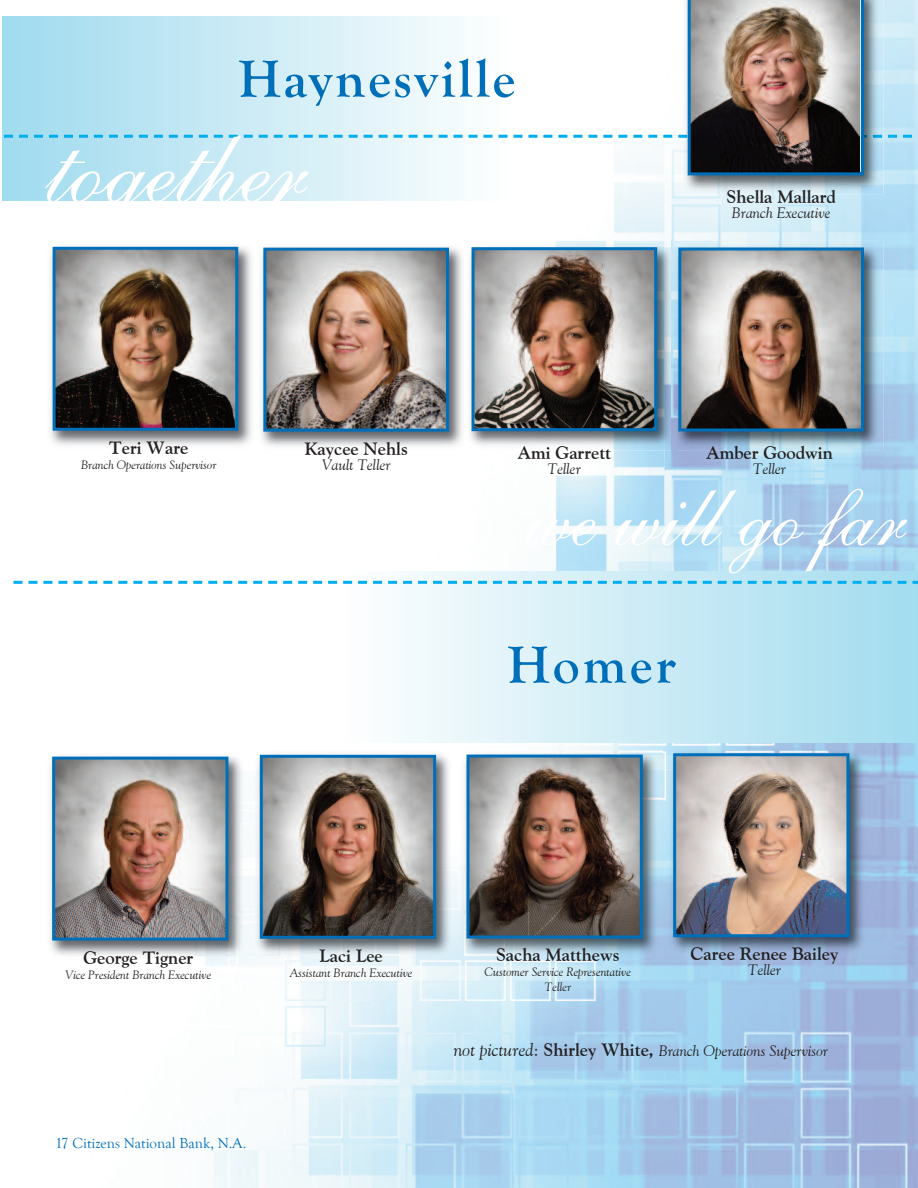
<style>
.page{position:relative;width:918px;height:1188px;background:#fff}
.page>*{position:absolute;margin:0;border:0;box-sizing:border-box;transform-origin:0 0}
.t1{font:108px "Shelley Allegro BT";color:#fff}
.t2{font:90px "Shelley Allegro BT";color:#fff}
.t3{font:700 54px "Goudy Old Style T";letter-spacing:.05em;color:#006fba}
.t4{font:700 18px "Goudy Old Style BT";color:#231f20}
.t5{font:italic 15px "Goudy Old Style BT";color:#231f20}
.t6{font:15px "Goudy Old Style T";color:#006fba}
.t7{font:italic 12px/15px "Goudy Old Style BT";color:#231f20;text-align:center}
.s1{font-size:18px}
.s2{font-style:normal;font-size:18px}
.s3{font-weight:700;font-style:normal;font-size:18px}
</style>
<div class="page">
<img style="left:7px;top:175px;width:911px;height:1013px">
<div style="left:2px;top:16px;width:503px;height:184px;background:linear-gradient(to right,#9fdaee,#fdfefe)"></div>
<div style="left:347px;top:572px;width:571px;height:170px;background:linear-gradient(to right,#fdfefe,#a2dcef)"></div>
<svg style="left:14px;top:581px;width:904px;height:3px"></svg>
<img style="left:46px;top:240px;width:422px;height:211px">
<img style="left:267px;top:252px;width:178px;height:176px">
<div style="left:263px;top:248px;width:186px;height:184px;border:3px solid #006fba"></div>
<img style="left:681px;top:175px;width:202px;height:20px">
<svg style="left:4px;top:0;width:914px;height:175px"></svg>
<img style="left:257px;top:241px;width:1px;height:209px">
<img style="left:57px;top:251px;width:177px;height:176px">
<div style="left:53px;top:247px;width:185px;height:184px;border:3px solid #006fba"></div>
<img style="left:253px;top:748px;width:203px;height:210px">
<img style="left:264px;top:759px;width:168px;height:176px">
<div style="left:260px;top:755px;width:176px;height:184px;border:3px solid #006fba"></div>
<img style="left:666px;top:747px;width:203px;height:210px">
<img style="left:677px;top:757px;width:168px;height:176px">
<div style="left:673px;top:753px;width:176px;height:184px;border:3px solid #006fba"></div>
<img style="left:676px;top:241px;width:207px;height:210px">
<img style="left:682px;top:252px;width:178px;height:176px">
<div style="left:678px;top:248px;width:186px;height:184px;border:3px solid #006fba"></div>
<img style="left:45px;top:750px;width:203px;height:210px">
<img style="left:56px;top:761px;width:168px;height:176px">
<div style="left:52px;top:757px;width:176px;height:184px;border:3px solid #006fba"></div>
<img style="left:460px;top:748px;width:202px;height:210px">
<img style="left:471px;top:759px;width:168px;height:176px">
<div style="left:467px;top:755px;width:176px;height:184px;border:3px solid #006fba"></div>
<img style="left:468px;top:241px;width:204px;height:210px">
<img style="left:465px;top:241px;width:3px;height:210px">
<img style="left:672px;top:241px;width:4px;height:210px">
<img style="left:476px;top:251px;width:177px;height:176px">
<div style="left:472px;top:247px;width:185px;height:184px;border:3px solid #006fba"></div>
<h3 class="t3" style="left:238px;top:49px;width:279px">Haynesville</h3>
<h1 class="t1" style="left:46px;top:100px;width:262px">together</h1>
<h3 class="t4" style="left:109px;top:437px;width:81px">Teri Ware</h3>
<p class="t7" style="left:81px;top:457px;width:137px">Branch Operations Supervisor</p>
<h3 class="t4" style="left:305px;top:438px;width:105px">Kaycee Nehls</h3>
<p class="t5" style="left:322px;top:455px;width:70px">Vault Teller</p>
<h3 class="t4" style="left:517px;top:441px;width:95px">Ami Garrett</h3>
<p class="t5" style="left:548px;top:459px;width:35px">Teller</p>
<h3 class="t4" style="left:727px;top:186px;width:111px">Shella Mallard</h3>
<p class="t5" style="left:732px;top:204px;width:100px">Branch Executive</p>
<h3 class="t4" style="left:706px;top:442px;width:128px">Amber Goodwin</h3>
<p class="t5" style="left:753px;top:460px;width:35px">Teller</p>
<h2 class="t2" style="left:525px;top:460px;width:382px">we will go far</h2>
<h3 class="t3" style="left:507px;top:635px;width:170px">Homer</h3>
<h3 class="t4" style="left:83px;top:947px;width:111px">George Tigner</h3>
<p class="t7" style="left:65px;top:967px;width:147px">Vice President Branch Executive</p>
<p class="t6" style="left:55px;top:1135px;width:193px">17 Citizens National Bank, N.A.</p>
<h3 class="t4" style="left:320px;top:945px;width:65px">Laci Lee</h3>
<p class="t7" style="left:290px;top:965px;width:124px">Assistant Branch Executive</p>
<h3 class="t4" style="left:496px;top:944px;width:125px">Sacha Matthews</h3>
<p class="t7" style="left:485px;top:964px;width:148px">Customer Service Representative<br>Teller</p>
<h3 class="t4" style="left:691px;top:942px;width:149px">Caree Renee Bailey</h3>
<p class="t5" style="left:748px;top:960px;width:35px">Teller</p>
<p class="t5" style="left:454px;top:1041px;width:376px"><span class="s1">not pictured</span><span class="s2">:</span> <span class="s3">Shirley White,</span> Branch Operations Supervisor</p>
</div>
